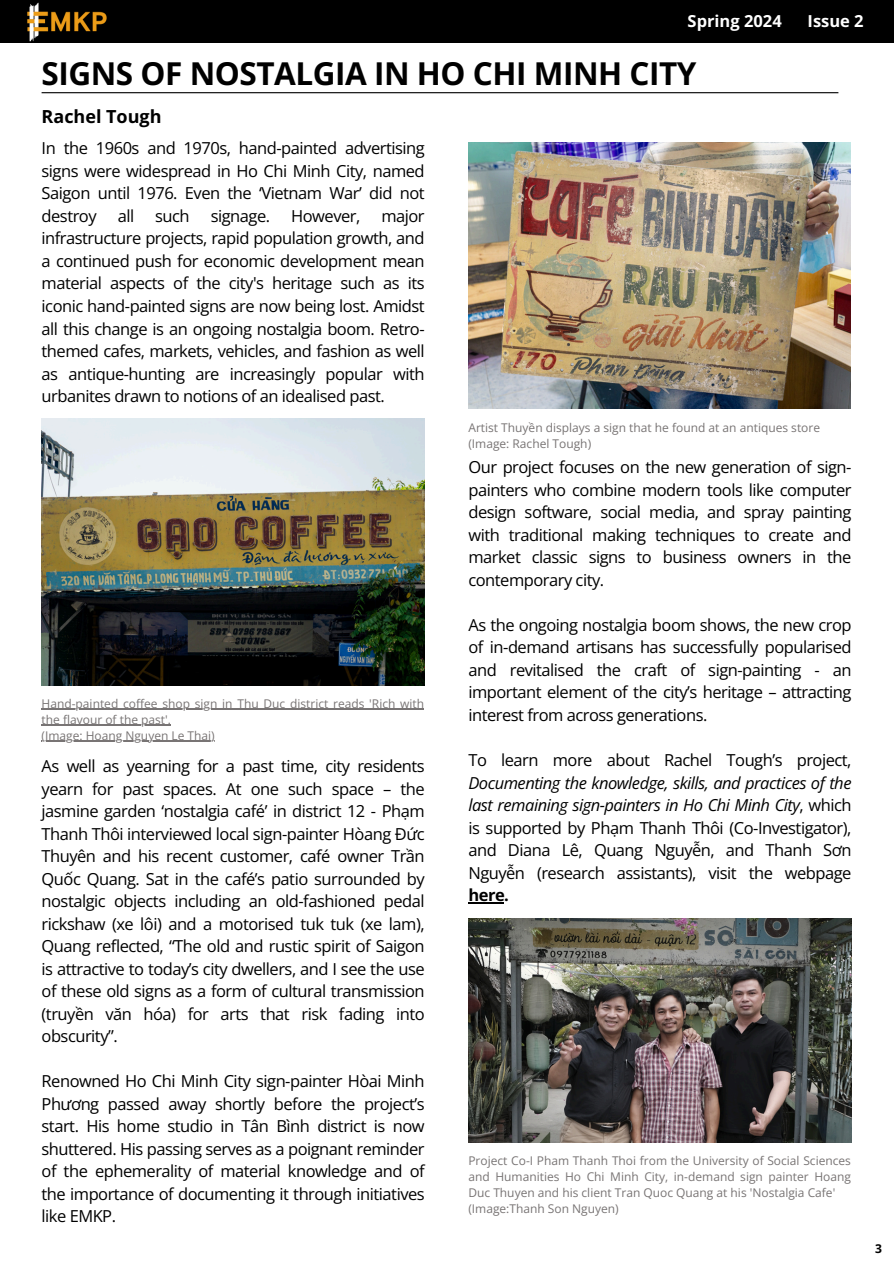
<style>
.page{position:relative;width:894px;height:1264px;background:#fff}
.page>*{position:absolute;margin:0;border:0;box-sizing:border-box;transform-origin:0 0}
.t1{font:700 31.5px "Open Sans";letter-spacing:-.015em;color:#000}
.t2{font:700 18px "Open Sans";color:#000}
.t3{font:16.5px/22.5px "Open Sans";letter-spacing:-.03em;color:#000;text-align:justify}
.t4{font:700 16.5px "Open Sans";color:#fefefe}
.t5{font:12px/16px "Open Sans";color:#787474;text-align:justify}
.t6{font:700 12px "Open Sans";color:#000}
.s1{font-style:italic}
.s2{font-weight:700}
</style>
<div class="page">
<div style="left:0;top:0;width:893px;height:42px;background:#000"></div>
<hr style="left:42px;top:92px;width:796px;height:1px;background:#000">
<img style="left:27px;top:2px;width:80px;height:40px">
<img style="left:468px;top:143px;width:381px;height:265px">
<img style="left:42px;top:418px;width:382px;height:267px">
<img style="left:468px;top:918px;width:383px;height:224px">
<hr style="left:42px;top:708px;width:382px;height:1px;background:#787474">
<hr style="left:42px;top:724px;width:129px;height:1px;background:#787474">
<hr style="left:42px;top:740px;width:173px;height:1px;background:#787474">
<hr style="left:468px;top:902px;width:36px;height:1px;background:#000">
<h3 class="t4" style="left:687px;top:9px;width:96px">Spring 2024</h3>
<h3 class="t4" style="left:807px;top:9px;width:58px">Issue 2</h3>
<h2 class="t1" style="left:42px;top:52px;width:656px">SIGNS OF NOSTALGIA IN HO CHI MINH CITY</h2>
<p class="t2" style="left:42px;top:104px;width:121px">Rachel Tough</p>
<h3 class="t3" style="left:42px;top:137px;width:384px">In the 1960s and 1970s, hand-painted advertising signs were widespread in Ho Chi Minh City, named Saigon until 1976. Even the ‘Vietnam War’ did not destroy</h3>
<h3 class="t3" style="left:118px;top:204px;width:18px">all</h3>
<h3 class="t3" style="left:155px;top:204px;width:36px">such</h3>
<h3 class="t3" style="left:211px;top:204px;width:61px">signage.</h3>
<h3 class="t3" style="left:291px;top:204px;width:71px">However,</h3>
<h3 class="t3" style="left:42px;top:204px;width:384px;text-indent:340px">major infrastructure projects, rapid population growth, and a continued push for economic development mean material aspects of the city's heritage such as its iconic hand-painted signs are now being lost. Amidst all this change is an ongoing nostalgia boom. Retro&shy;themed cafes, markets, vehicles, and fashion as well as antique-hunting are increasingly popular with urbanites drawn to notions of an idealised past.</h3>
<h3 class="t5" style="left:42px;top:695px;width:384px">Hand-painted coffee shop sign in Thu Duc district reads 'Rich with</h3>
<h3 class="t5" style="left:42px;top:711px;width:131px">the flavour of the past'.</h3>
<p class="t5" style="left:42px;top:727px;width:175px">(Image: Hoang Nguyen Le Thai)</p>
<h3 class="t3" style="left:42px;top:754px;width:384px">As well as yearning for a past time, city residents yearn for past spaces. At one such space – the jasmine garden ‘nostalgia café’ in district 12 - Phạm Thanh Thôi interviewed local sign-painter Hòang Đức Thuyên and his recent customer, café owner Trần Quốc Quang. Sat in the café’s patio surrounded by nostalgic objects including an old-fashioned pedal rickshaw (xe lôi) and a motorised tuk tuk (xe lam), Quang reflected, “The old and rustic spirit of Saigon is attractive to today’s city dwellers, and I see the use of these old signs as a form of cultural transmission (truyền văn hóa) for arts that risk fading into obscurity”.</h3>
<p class="t3" style="left:42px;top:1069px;width:384px">Renowned Ho Chi Minh City sign-painter Hòai Minh Phương passed away shortly before the project’s start. His home studio in Tân Bình district is now shuttered. His passing serves as a poignant reminder of the ephemerality of material knowledge and of the importance of documenting it through initiatives like EMKP.</p>
<p class="t5" style="left:468px;top:419px;width:353px">Artist Thuyền displays a sign that he found at an antiques store</p>
<p class="t5" style="left:468px;top:435px;width:124px">(Image: Rachel Tough)</p>
<p class="t3" style="left:468px;top:455px;width:384px">Our project focuses on the new generation of sign&shy;painters who combine modern tools like computer design software, social media, and spray painting with traditional making techniques to create and market classic signs to business owners in the contemporary city.</p>
<p class="t3" style="left:468px;top:613px;width:384px">As the ongoing nostalgia boom shows, the new crop of in-demand artisans has successfully popularised and revitalised the craft of sign-painting - an important element of the city’s heritage – attracting interest from across generations.</p>
<p class="t3" style="left:468px;top:748px;width:384px">To learn more about Rachel Tough’s project, <span class="s1">Documenting the knowledge, skills, and practices of the last remaining sign-painters in Ho Chi Minh City</span>, which is supported by Phạm Thanh Thôi (Co-Investigator), and Diana Lê, Quang Nguyễn, and Thanh Sơn Nguyễn (research assistants), visit the webpage <span class="s2">here.</span></p>
<p class="t5" style="left:468px;top:1152px;width:384px">Project Co-I Pham Thanh Thoi from the University of Social Sciences and Humanities Ho Chi Minh City, in-demand sign painter Hoang Duc Thuyen and his client Tran Quoc Quang at his 'Nostalgia Cafe'</p>
<p class="t5" style="left:468px;top:1200px;width:152px">(Image:Thanh Son Nguyen)</p>
<h3 class="t6" style="left:875px;top:1239px;width:8px">3</h3>
</div>
